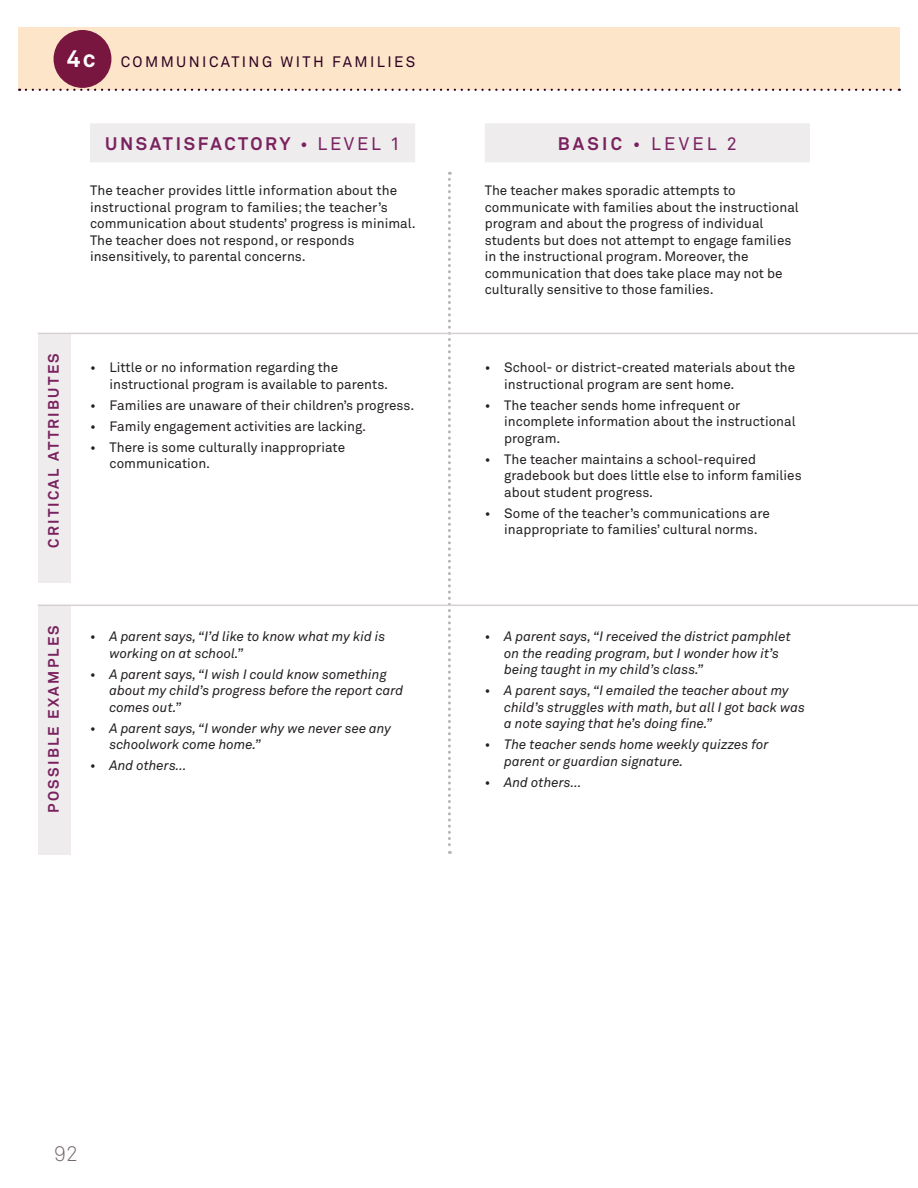
<style>
.page{position:relative;width:918px;height:1188px;background:#fff}
.page>*{position:absolute;margin:0;border:0;box-sizing:border-box;transform-origin:0 0}
.t1{font:300 21px "Akkurat";color:#75686c}
.Level_Title{font:700 18px "Akkurat";letter-spacing:.145em;color:#7a225f}
.Level_Title-2{font:18px "Akkurat";letter-spacing:.18em;color:#7a225f}
.t2{font:700 15px "Akkurat";letter-spacing:.15em;color:#7a225f}
.t3{font:15px "Akkurat";letter-spacing:.16em;color:#2d0022}
.Levels_Table_Bullet{font:13.5px/16.5px "Akkurat";color:#231f20}
.Levels_Table_Bullet-2{font:italic 13.5px/16.5px "Akkurat";color:#231f20}
.TABLE___Body{font:13.5px/16.5px "Akkurat";color:#231f20}
.s1{font-weight:700;font-size:24px;color:#fff}
.s2{font-weight:400}
.s3{font-weight:700}
</style>
<div class="page">
<div style="left:18px;top:27px;width:882px;height:63px;background:#fde5c9"></div>
<svg style="left:26px;top:89px;width:874px;height:2px"></svg>
<div style="left:54px;top:31px;width:57px;height:56px;background:#79163f;border-radius:50%"></div>
<div style="left:54px;top:30px;width:57px;height:58px;border:2px solid #79163f;border-radius:50%"></div>
<div style="left:485px;top:123px;width:325px;height:39px;background:#eeeced"></div>
<svg style="left:448px;top:172px;width:3px;height:682px"></svg>
<div style="left:38px;top:334px;width:33px;height:249px;background:#eeeced"></div>
<hr style="left:38px;top:333px;width:880px;height:1px;background:#d6d0d3">
<div style="left:38px;top:606px;width:33px;height:249px;background:#eeeced"></div>
<hr style="left:38px;top:605px;width:880px;height:1px;background:#d6d0d3">
<div style="left:90px;top:123px;width:325px;height:39px;background:#eeeced"></div>
<p class="t3" style="left:67px;top:53px;width:350px"><span class="s1">4c</span> COMMUNICATING WITH FAMILIES</p>
<p class="Level_Title" style="left:105px;top:133px;width:296px">UNSATISFACTORY <span class="s2">• LEVEL 1</span></p>
<p class="TABLE___Body" style="left:90px;top:183px;width:327px">The teacher provides little information about the instructional program to families; the teacher’s communication about students’ progress is minimal.<br>The teacher does not respond, or responds insensitively, to parental concerns.</p>
<p class="t2" style="left:44px;top:548px;width:196px;rotate:-90deg">CRITICAL ATTRIBUTES</p>
<p class="t2" style="left:44px;top:813px;width:189px;rotate:-90deg">POSSIBLE EXAMPLES</p>
<p class="Levels_Table_Bullet" style="left:109px;top:360px;width:280px;text-indent:-19px">• Little or no information regarding the instructional program is available to parents.</p>
<p class="Levels_Table_Bullet" style="left:90px;top:397px;width:326px">• Families are unaware of their children’s progress.</p>
<p class="Levels_Table_Bullet" style="left:90px;top:418px;width:278px">• Family engagement activities are lacking.</p>
<p class="Levels_Table_Bullet" style="left:109px;top:439px;width:237px;text-indent:-19px">• There is some culturally inappropriate communication.</p>
<p class="Levels_Table_Bullet-2" style="left:110px;top:628px;width:277px;text-indent:-20px">• A parent says, “I’d like to know what my kid is working on at school.”</p>
<p class="Levels_Table_Bullet-2" style="left:110px;top:666px;width:296px;text-indent:-20px">• A parent says, “I wish I could know something about my child’s progress before the report card comes out.”</p>
<p class="Levels_Table_Bullet-2" style="left:109px;top:720px;width:283px;text-indent:-19px">• A parent says, “I wonder why we never see any schoolwork come home.”</p>
<p class="Levels_Table_Bullet-2" style="left:90px;top:757px;width:98px">• And others…</p>
<p class="Level_Title-2" style="left:558px;top:134px;width:181px"><span class="s3">BASIC</span> • LEVEL 2</p>
<p class="TABLE___Body" style="left:485px;top:183px;width:316px">The teacher makes sporadic attempts to communicate with families about the instructional program and about the progress of individual students but does not attempt to engage families in the instructional program. Moreover, the communication that does take place may not be culturally sensitive to those families.</p>
<p class="Levels_Table_Bullet" style="left:504px;top:360px;width:292px;text-indent:-19px">• School- or district-created materials about the instructional program are sent home.</p>
<p class="Levels_Table_Bullet" style="left:504px;top:397px;width:293px;text-indent:-19px">• The teacher sends home infrequent or incomplete information about the instructional program.</p>
<p class="Levels_Table_Bullet" style="left:504px;top:451px;width:299px;text-indent:-19px">• The teacher maintains a school-required gradebook but does little else to inform families about student progress.</p>
<p class="Levels_Table_Bullet" style="left:485px;top:505px;width:287px;text-align:center">• Some of the teacher’s communications are inappropriate to families’ cultural norms.</p>
<p class="Levels_Table_Bullet-2" style="left:504px;top:628px;width:288px;text-indent:-20px">• A parent says, “I received the district pamphlet on the reading program, but I wonder how it’s being taught in my child’s class.”</p>
<p class="Levels_Table_Bullet-2" style="left:504px;top:682px;width:302px;text-indent:-20px">• A parent says, “I emailed the teacher about my child’s struggles with math, but all I got back was a note saying that he’s doing fine.”</p>
<p class="Levels_Table_Bullet-2" style="left:504px;top:736px;width:266px;text-indent:-20px">• The teacher sends home weekly quizzes for parent or guardian signature.</p>
<p class="Levels_Table_Bullet-2" style="left:485px;top:774px;width:98px">• And others…</p>
<h1 class="t1" style="left:54px;top:1141px;width:25px">92</h1>
</div>
